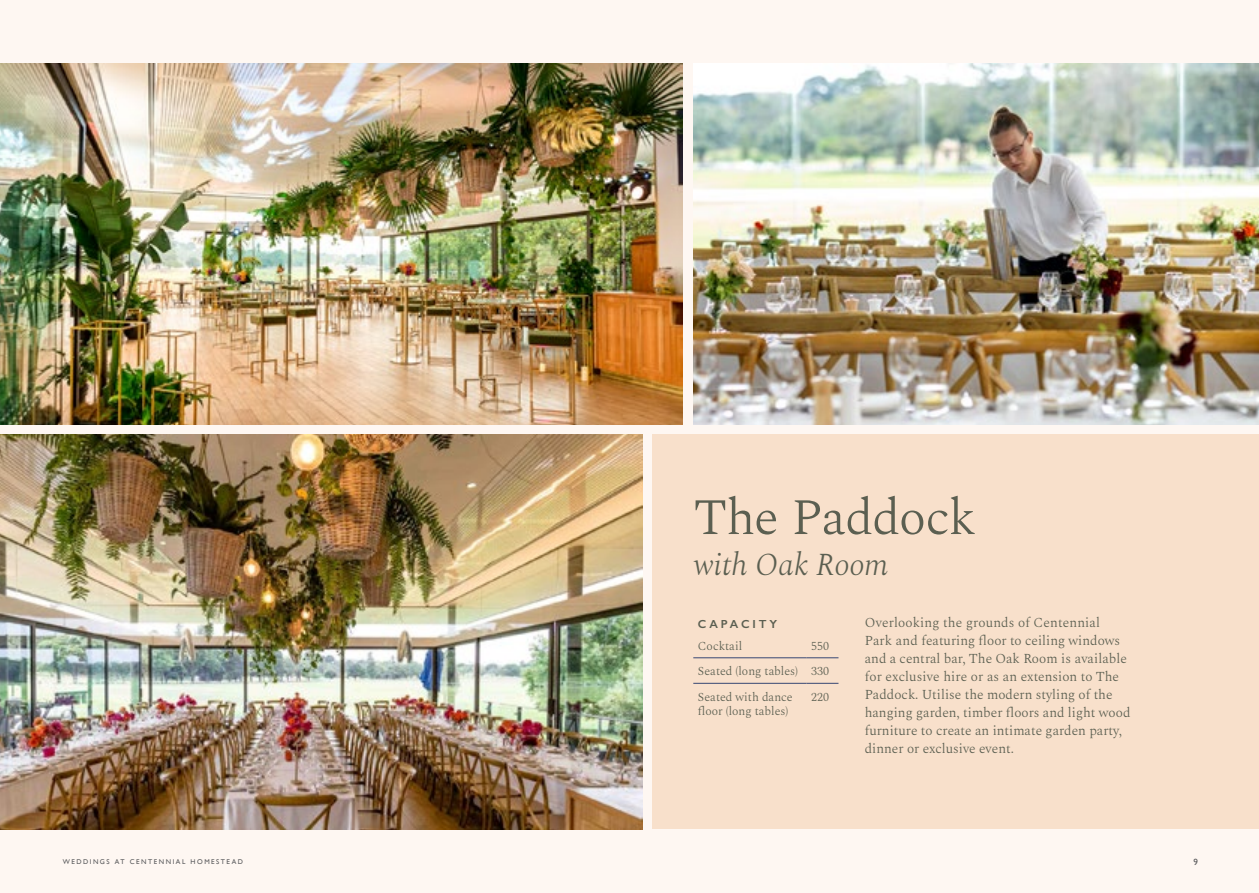
<style>
.page{position:relative;width:1259px;height:893px;background:#fef7f2}
.page>*{position:absolute;margin:0;border:0;box-sizing:border-box;transform-origin:0 0}
.t1{font:300 51px "Spectral";letter-spacing:-.025em;color:#5b5f51}
.t2{font:italic 300 31.5px "Spectral";letter-spacing:-.005em;color:#5b5f51}
.t3{font:300 13.5px/18px "Spectral";color:#5b5f51}
.t4{font:300 12px/25.5px "Spectral";color:#5b5f51;text-align:justify}
.t5{font:600 11.7px "Gill Sans";letter-spacing:.25em;color:#5b5f51}
.t6{font:9px "Gill Sans";color:#57585a}
.t7{font:6.9px "Gill Sans";letter-spacing:.215em;color:#57585a}
</style>
<div class="page">
<div style="left:653px;top:434px;width:606px;height:395px;background:#f8e0cb"></div>
<hr style="left:806px;top:657px;width:32px;height:1px;background:#374773">
<hr style="left:806px;top:683px;width:32px;height:1px;background:#374773">
<hr style="left:693px;top:657px;width:113px;height:1px;background:#374773">
<hr style="left:693px;top:683px;width:113px;height:1px;background:#374773">
<img style="left:0;top:434px;width:642px;height:395px">
<img style="left:0;top:64px;width:682px;height:360px">
<img style="left:693px;top:64px;width:566px;height:360px">
<h1 class="t1" style="left:693px;top:480px;width:284px">The Paddock</h1>
<h2 class="t2" style="left:693px;top:541px;width:197px">with Oak Room</h2>
<p class="t5" style="left:698px;top:617px;width:81px">CAPACITY</p>
<p class="t4" style="left:698px;top:632px;width:46px">Cocktail</p>
<p class="t4" style="left:698px;top:632px;width:133px;text-indent:113px">550<br>Seated (long tables) 330<br>Seated with dance</p>
<p class="t4" style="left:698px;top:697px;width:92px">floor (long tables)</p>
<p class="t4" style="left:811px;top:683px;width:19px">220</p>
<p class="t3" style="left:865px;top:612px;width:267px">Overlooking the grounds of Centennial Park and featuring floor to ceiling windows and a central bar, The Oak Room is available for exclusive hire or as an extension to The Paddock. Utilise the modern styling of the hanging garden, timber floors and light wood furniture to create an intimate garden party, dinner or exclusive event.</p>
<p class="t7" style="left:63px;top:857px;width:182px">WEDDINGS AT CENTENNIAL HOMESTEAD</p>
<p class="t6" style="left:1193px;top:856px;width:6px">9</p>
</div>
